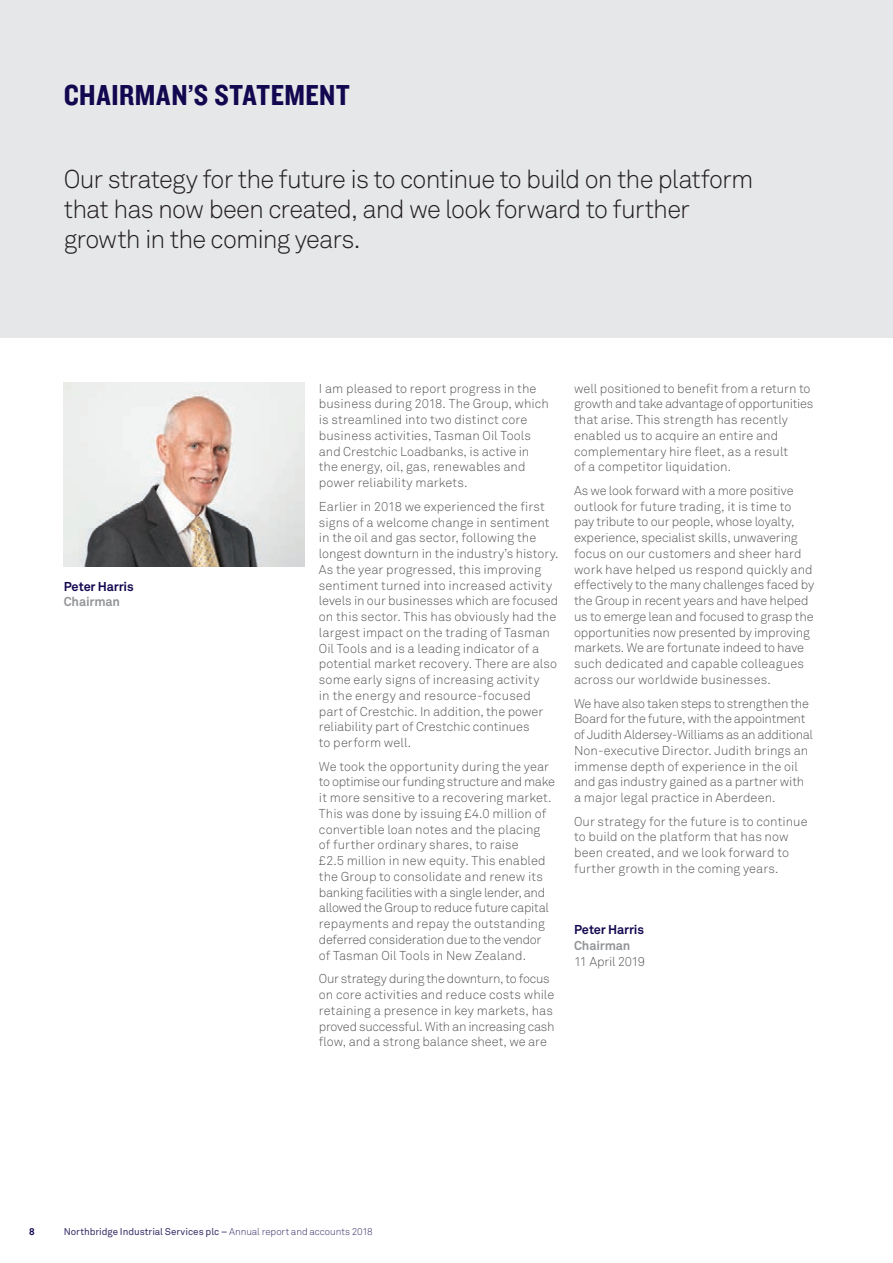
<style>
.page{position:relative;width:893px;height:1263px;background:#fff}
.page>*{position:absolute;margin:0;border:0;box-sizing:border-box;transform-origin:0 0}
.Page_Title{font:30px "Knockout 50 Welterweight";letter-spacing:.02em;color:#130850}
.Intro_Text_Large{font:300 25.5px/30px "Akkurat Std";letter-spacing:-.035em;color:#231f20}
.Body_Text{font:300 12.75px/15.8px "Akkurat Std";color:#57585a}
.Signoff_1{font:700 12.75px "Akkurat Std";letter-spacing:-.01em;color:#130850}
.Signoff_2{font:700 12.75px "Akkurat Std";letter-spacing:-.01em;color:#939598}
.Signoff_3{font:300 12.75px "Akkurat Std";letter-spacing:-.025em;color:#57585a}
.t1{font:9.75px "Akkurat Std";letter-spacing:-.005em;color:#352f67}
.t2{font:700 9.75px "Akkurat Std";color:#130850}
.s1{font-weight:300}
</style>
<div class="page">
<div style="left:0;top:0;width:893px;height:337px;background:#e6e7e9"></div>
<img style="left:64px;top:383px;width:240px;height:184px">
<p class="Page_Title" style="left:64px;top:75px;width:287px">CHAIRMAN’S STATEMENT</p>
<p class="Intro_Text_Large" style="left:64px;top:164px;width:691px">Our strategy for the future is to continue to build on the platform that has now been created, and we look forward to further growth in the coming years.</p>
<p class="Signoff_1" style="left:64px;top:578px;width:71px">Peter Harris</p>
<p class="Signoff_2" style="left:64px;top:594px;width:58px">Chairman</p>
<p class="Body_Text" style="left:319px;top:380px;width:232px">I am pleased to report progress in the business during 2018. The Group, which is streamlined into two distinct core business activities, Tasman Oil Tools and Crestchic Loadbanks, is active in the energy, oil, gas, renewables and power reliability markets.</p>
<p class="Body_Text" style="left:319px;top:498px;width:241px">Earlier in 2018 we experienced the first signs of a welcome change in sentiment in the oil and gas sector, following the longest downturn in the industry’s history.<br>As the year progressed, this improving sentiment turned into increased activity levels in our businesses which are focused on this sector. This has obviously had the largest impact on the trading of Tasman Oil Tools and is a leading indicator of a potential market recovery. There are also some early signs of increasing activity<br>in the energy and resource-focused<br>part of Crestchic. In addition, the power reliability part of Crestchic continues<br>to perform well.</p>
<p class="Body_Text" style="left:319px;top:758px;width:238px">We took the opportunity during the year to optimise our funding structure and make it more sensitive to a recovering market.<br>This was done by issuing £4.0 million of convertible loan notes and the placing of further ordinary shares, to raise<br>£2.5 million in new equity. This enabled the Group to consolidate and renew its banking facilities with a single lender, and allowed the Group to reduce future capital repayments and repay the outstanding deferred consideration due to the vendor of Tasman Oil Tools in New Zealand.</p>
<p class="Body_Text" style="left:319px;top:971px;width:237px">Our strategy during the downturn, to focus on core activities and reduce costs while retaining a presence in key markets, has proved successful. With an increasing cash flow, and a strong balance sheet, we are</p>
<p class="Body_Text" style="left:574px;top:380px;width:241px">well positioned to benefit from a return to growth and take advantage of opportunities that arise. This strength has recently enabled us to acquire an entire and complementary hire fleet, as a result<br>of a competitor liquidation.</p>
<p class="Body_Text" style="left:574px;top:483px;width:242px">As we look forward with a more positive outlook for future trading, it is time to pay tribute to our people, whose loyalty, experience, specialist skills, unwavering focus on our customers and sheer hard work have helped us respond quickly and effectively to the many challenges faced by the Group in recent years and have helped us to emerge lean and focused to grasp the opportunities now presented by improving markets. We are fortunate indeed to have such dedicated and capable colleagues across our worldwide businesses.</p>
<p class="Body_Text" style="left:574px;top:695px;width:241px">We have also taken steps to strengthen the Board for the future, with the appointment of Judith Aldersey-Williams as an additional Non-executive Director. Judith brings an immense depth of experience in the oil and gas industry gained as a partner with a major legal practice in Aberdeen.</p>
<p class="Body_Text" style="left:574px;top:813px;width:235px">Our strategy for the future is to continue to build on the platform that has now been created, and we look forward to further growth in the coming years.</p>
<p class="Signoff_1" style="left:574px;top:922px;width:71px">Peter Harris</p>
<p class="Signoff_2" style="left:574px;top:937px;width:58px">Chairman</p>
<p class="Signoff_3" style="left:574px;top:953px;width:72px">11 April 2019</p>
<p class="t2" style="left:29px;top:1226px;width:7px">8</p>
<p class="t1" style="left:64px;top:1226px;width:311px">Northbridge Industrial Services plc – <span class="s1">Annual report and accounts 2018</span></p>
</div>
